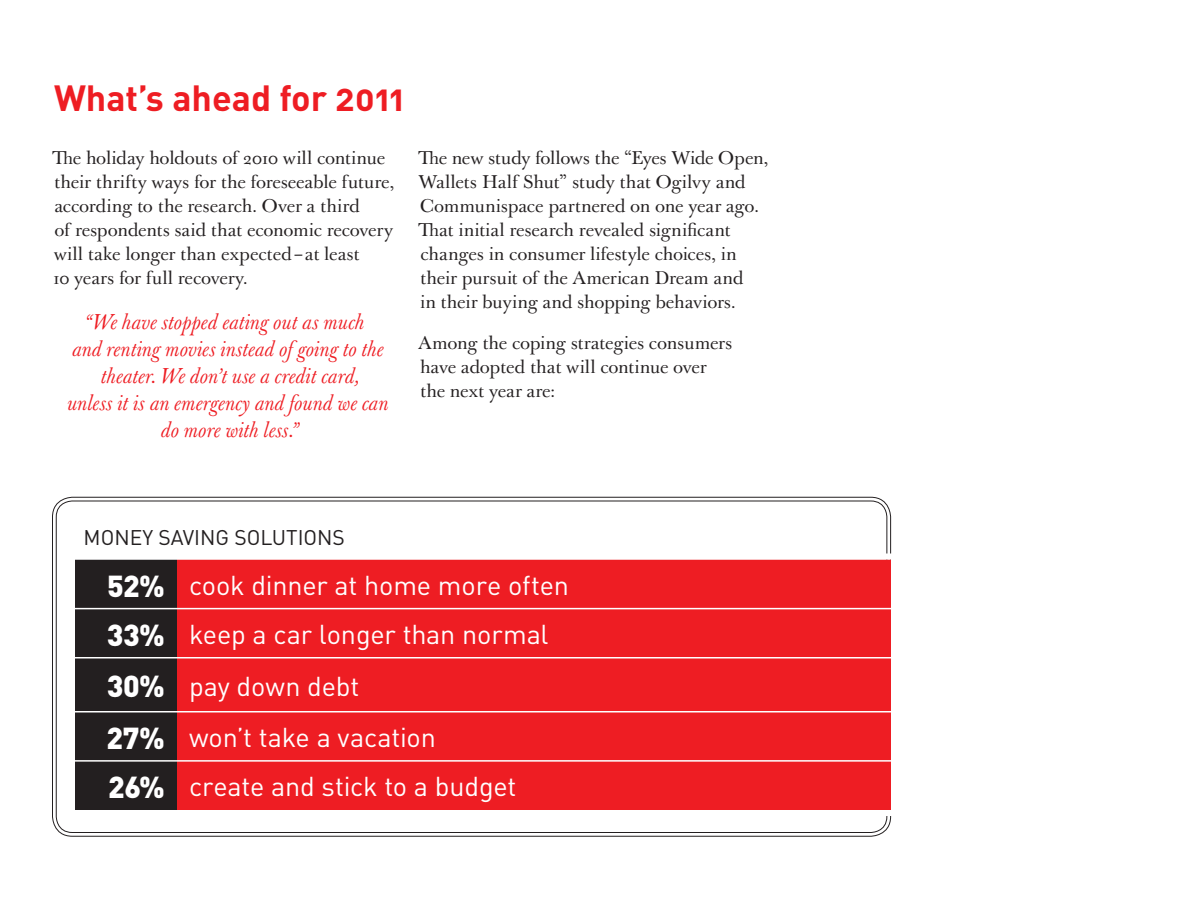
<style>
.page{position:relative;width:1188px;height:918px;background:#fff}
.page>*{position:absolute;margin:0;border:0;box-sizing:border-box;transform-origin:0 0}
.t1{font:700 36px "DIN";color:#ee1d23}
.t2{font:27px/49.2px "DIN";letter-spacing:-.01em;color:#fff}
.t3{font:italic 21px/27px "Ogilvy J Baskerville";color:#ee1d23;text-align:center}
.t4{font:21px "DIN";color:#231f20}
.t5{font:18px/24px "Ogilvy J Baskerville";letter-spacing:-.01em;color:#231f20}
.s1{font-family:"DIN Bold Alternate";font-weight:400}
.s2{font-weight:900;font-size:30px}
</style>
<div class="page">
<svg style="left:75px;top:550px;width:817px;height:269px;background:#d83237"></svg>
<h1 class="t1" style="left:54px;top:74px;width:352px">What’s ahead for <span class="s1">2011</span></h1>
<p class="t5" style="left:52px;top:146px;width:343px">The holiday holdouts of 2010 will continue their thrifty ways for the foreseeable future, according to the research. Over a third<br>of respondents said that economic recovery will take longer than expected–at least<br>10 years for full recovery.</p>
<p class="t3" style="left:67px;top:309px;width:323px">“We have stopped eating out as much<br>and renting movies instead of going to the theater. We don’t use a credit card,<br>unless it is an emergency and found we can do more with less.”</p>
<p class="t5" style="left:418px;top:146px;width:352px">The new study follows the “Eyes Wide Open, Wallets Half Shut” study that Ogilvy and Communispace partnered on one year ago.<br>That initial research revealed significant changes in consumer lifestyle choices, in their pursuit of the American Dream and<br>in their buying and shopping behaviors.</p>
<p class="t5" style="left:419px;top:332px;width:315px">Among the coping strategies consumers have adopted that will continue over the next year are:</p>
<p class="t4" style="left:84px;top:525px;width:263px">Money Saving Solutions</p>
<h2 class="t2" style="left:107px;top:560px;width:464px"><span class="s2">52%</span> cook dinner at home more often<br><span class="s2">33%</span> keep a car longer than normal</h2>
<h2 class="t2" style="left:107px;top:660px;width:331px;line-height:51.6px"><span class="s2">30%</span> pay down debt<br><span class="s2">27%</span> won’t take a vacation</h2>
<h2 class="t2" style="left:108px;top:762px;width:410px"><span class="s2">26%</span> create and stick to a budget</h2>
</div>
